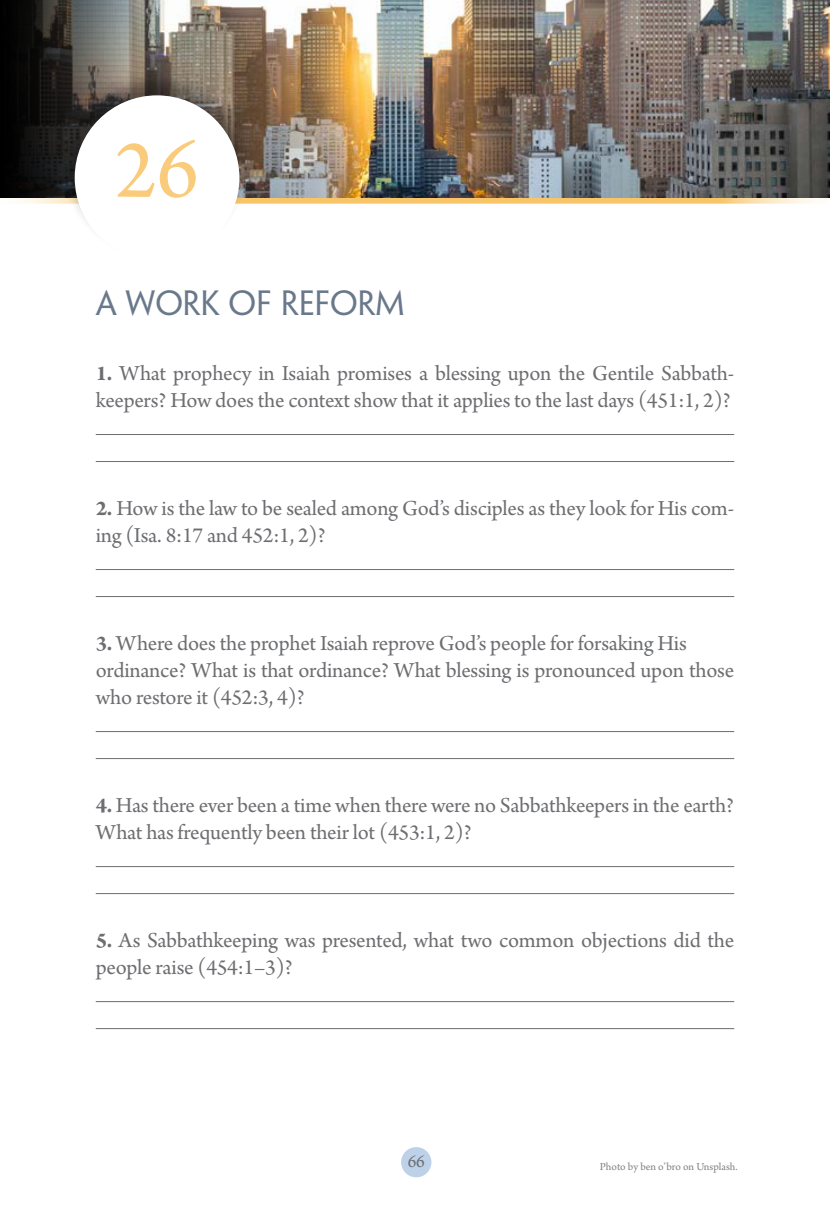
<style>
.page{position:relative;width:830px;height:1212px;background:#fff}
.page>*{position:absolute;margin:0;border:0;box-sizing:border-box;transform-origin:0 0}
.t1{font:87.75px "Arno Pro";color:#f9cb7a}
.t2{font:31.5px "Penumbra Flare Std";color:#69788a}
.t3{font:22.5px/27px "Arno Pro";letter-spacing:-.01em;color:#6d6e71}
.t4{font:18px "Arno Pro";color:#6d6e71}
.t5{font:11.25px "Arno Pro";letter-spacing:-.005em;color:#808285}
.s1{font-weight:700}
</style>
<div class="page">
<div style="left:401px;top:1147px;width:30px;height:30px;background:#bdd2e8;border-radius:50%"></div>
<svg style="left:21px;top:198px;width:795px;height:6px;background:#f9cf85"></svg>
<img style="left:158px;top:0;width:671px;height:198px">
<svg style="left:0;top:0;width:158px;height:198px;background:#333330"></svg>
<div style="left:60px;top:70px;width:190px;height:190px;background:#000;opacity:.32"></div>
<div style="left:75px;top:95px;width:164px;height:165px;background:#fff;border-radius:50%"></div>
<hr style="left:96px;top:434px;width:637px;height:1px;background:#6d6e71">
<hr style="left:96px;top:461px;width:637px;height:1px;background:#6d6e71">
<hr style="left:96px;top:569px;width:637px;height:1px;background:#6d6e71">
<hr style="left:96px;top:596px;width:637px;height:1px;background:#6d6e71">
<hr style="left:96px;top:731px;width:637px;height:1px;background:#6d6e71">
<hr style="left:96px;top:758px;width:637px;height:1px;background:#6d6e71">
<hr style="left:96px;top:866px;width:637px;height:1px;background:#6d6e71">
<hr style="left:96px;top:893px;width:637px;height:1px;background:#6d6e71">
<hr style="left:96px;top:1001px;width:637px;height:1px;background:#6d6e71">
<hr style="left:96px;top:1028px;width:637px;height:1px;background:#6d6e71">
<h1 class="t1" style="left:115px;top:120px;width:85px">26</h1>
<h2 class="t2" style="left:96px;top:284px;width:310px">A WORK OF REFORM</h2>
<p class="t3" style="left:96px;top:361px;width:639px"><span class="s1">1.</span> What prophecy in Isaiah promises a blessing upon the Gentile Sabbath&shy;keepers? How does the context show that it applies to the last days (451:1, 2)?</p>
<p class="t3" style="left:96px;top:496px;width:639px"><span class="s1">2.</span> How is the law to be sealed among God’s disciples as they look for His com&shy;ing (Isa. 8:17 and 452:1, 2)?</p>
<p class="t3" style="left:96px;top:631px;width:639px"><span class="s1">3.</span> Where does the prophet Isaiah reprove God’s people for forsaking His ordinance? What is that ordinance? What blessing is pronounced upon those who restore it (452:3, 4)?</p>
<p class="t3" style="left:96px;top:793px;width:639px"><span class="s1">4.</span> Has there ever been a time when there were no Sabbathkeepers in the earth?<br>What has frequently been their lot (453:1, 2)?</p>
<p class="t3" style="left:96px;top:928px;width:639px"><span class="s1">5.</span> As Sabbathkeeping was presented, what two common objections did the people raise (454:1–3)?</p>
<p class="t4" style="left:407px;top:1151px;width:18px">66</p>
<p class="t5" style="left:599px;top:1160px;width:139px">Photo by ben o’bro on Unsplash.</p>
</div>
